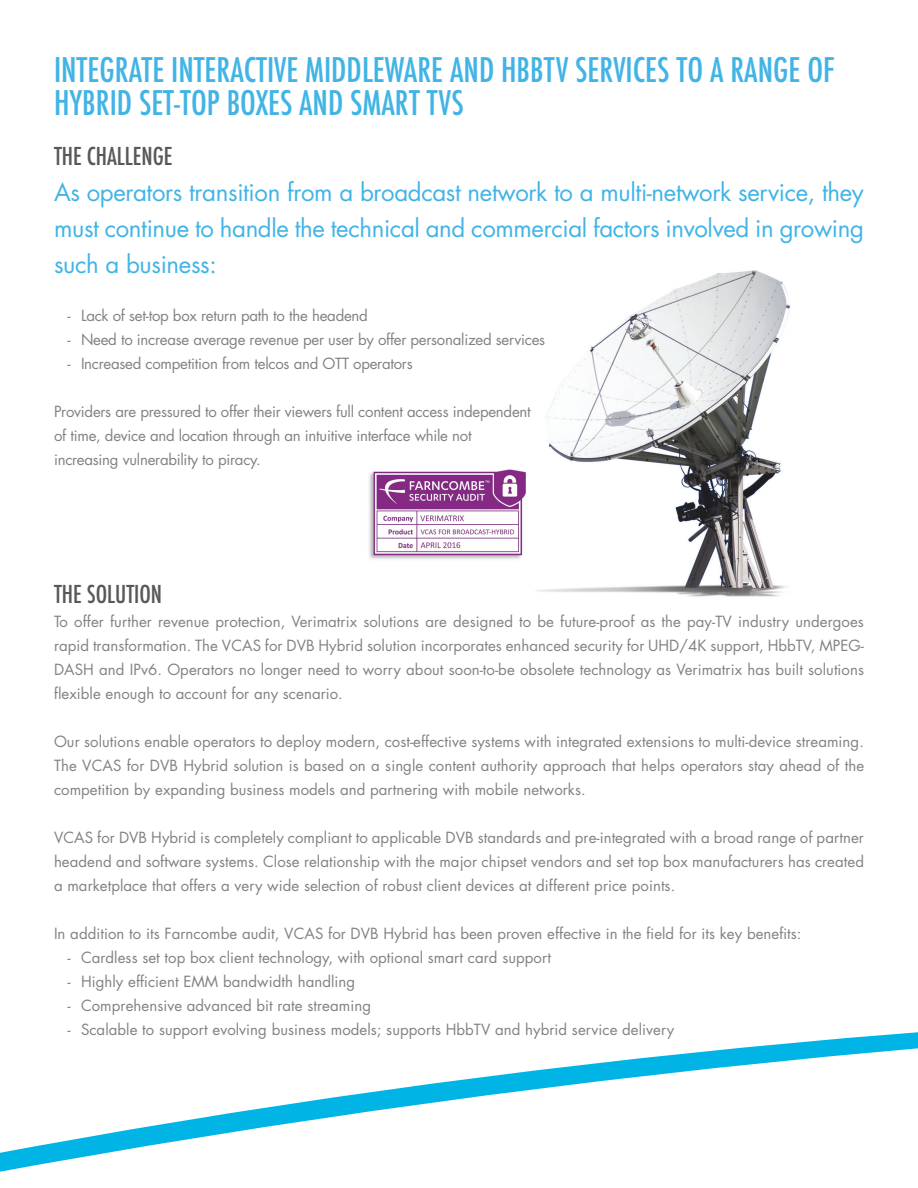
<style>
.page{position:relative;width:918px;height:1188px;background:#fff}
.page>*{position:absolute;margin:0;border:0;box-sizing:border-box;transform-origin:0 0}
.t1{font:500 condensed 33px/33px "Futura";color:#41b4e5}
.t2{font:24px/36px "Futura";letter-spacing:-.015em;color:#41b4e5;text-align:justify}
.t3{font:500 condensed 24px "Futura";color:#57585a}
.t4{font:15px/24px "Futura";letter-spacing:.005em;color:#808285;text-align:justify}
.t5{font:15px "Futura";letter-spacing:-.015em;color:#808285}
</style>
<div class="page">
<img style="left:537px;top:270px;width:254px;height:327px">
<svg style="left:0;top:1032px;width:918px;height:140px"></svg>
<img style="left:369px;top:469px;width:157px;height:90px">
<p class="t1" style="left:54px;top:53px;width:782px">INTEGRATE INTERACTIVE MIDDLEWARE AND HBBTV SERVICES TO A RANGE OF<br>HYBRID SET-TOP BOXES AND SMART TVS</p>
<p class="t3" style="left:54px;top:140px;width:120px">THE CHALLENGE</p>
<p class="t2" style="left:54px;top:173px;width:812px">As operators transition from a broadcast network to a multi-network service, they must continue to handle the technical and commercial factors involved in growing such a business:</p>
<p class="t5" style="left:68px;top:305px;width:302px">- Lack of set-top box return path to the headend</p>
<p class="t5" style="left:68px;top:329px;width:479px">- Need to increase average revenue per user by offer personalized services</p>
<p class="t5" style="left:68px;top:353px;width:347px">- Increased competition from telcos and OTT operators</p>
<p class="t5" style="left:54px;top:401px;width:478px">Providers are pressured to offer their viewers full content access independent</p>
<p class="t5" style="left:54px;top:425px;width:419px">of time, device and location through an intuitive interface while not</p>
<p class="t5" style="left:54px;top:449px;width:208px">increasing vulnerability to piracy.</p>
<p class="t3" style="left:54px;top:579px;width:110px">THE SOLUTION</p>
<p class="t4" style="left:54px;top:609px;width:812px">To offer further revenue protection, Verimatrix solutions are designed to be future-proof as the pay-TV industry undergoes rapid transformation. The VCAS for DVB Hybrid solution incorporates enhanced security for UHD/4K support, HbbTV, MPEG-DASH and IPv6. Operators no longer need to worry about soon-to-be obsolete technology as Verimatrix has built solutions flexible enough to account for any scenario.</p>
<p class="t4" style="left:54px;top:729px;width:812px">Our solutions enable operators to deploy modern, cost-effective systems with integrated extensions to multi-device streaming.<br>The VCAS for DVB Hybrid solution is based on a single content authority approach that helps operators stay ahead of the competition by expanding business models and partnering with mobile networks.</p>
<p class="t4" style="left:54px;top:825px;width:812px">VCAS for DVB Hybrid is completely compliant to applicable DVB standards and pre-integrated with a broad range of partner headend and software systems. Close relationship with the major chipset vendors and set top box manufacturers has created a marketplace that offers a very wide selection of robust client devices at different price points.</p>
<p class="t4" style="left:54px;top:921px;width:749px">In addition to its Farncombe audit, VCAS for DVB Hybrid has been proven effective in the field for its key benefits:</p>
<p class="t4" style="left:68px;top:945px;width:485px">- Cardless set top box client technology, with optional smart card support</p>
<p class="t4" style="left:68px;top:969px;width:289px">- Highly efficient EMM bandwidth handling</p>
<p class="t4" style="left:68px;top:993px;width:305px">- Comprehensive advanced bit rate streaming</p>
<p class="t4" style="left:68px;top:1017px;width:608px">- Scalable to support evolving business models; supports HbbTV and hybrid service delivery</p>
</div>
